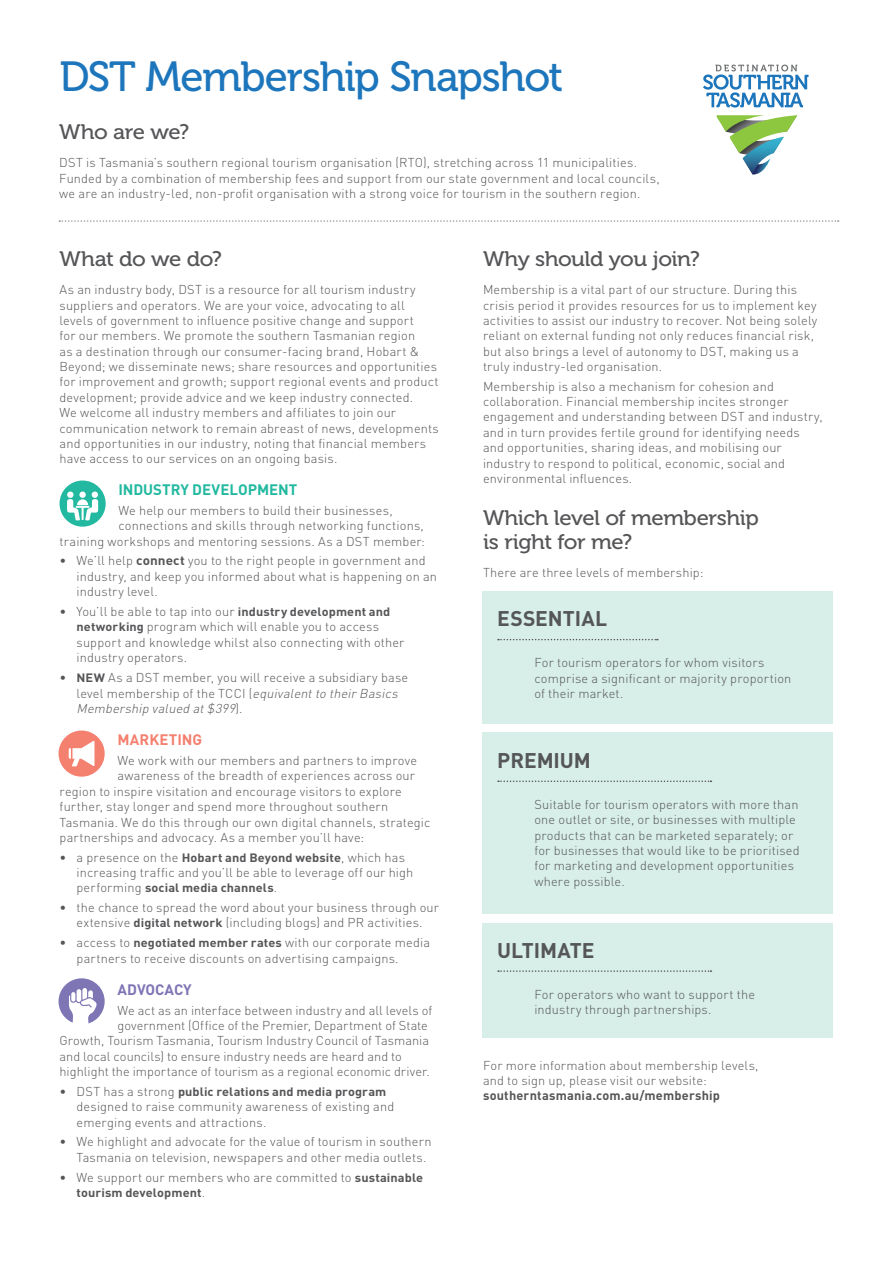
<style>
.page{position:relative;width:893px;height:1263px;background:#fff}
.page>*{position:absolute;margin:0;border:0;box-sizing:border-box;transform-origin:0 0}
.t1{font:42px "Museo 500";letter-spacing:-.03em;color:#1d76bc}
.t2{font:21px/24px "Museo 500";letter-spacing:-.025em;color:#555658;scale:1.06 1}
.t3{font:700 21px "DIN";color:#555658}
.t4{font:700 15px "DIN";color:#22b9a0}
.t5{font:700 15px "DIN";letter-spacing:.005em;color:#f4806f}
.t6{font:700 15px "DIN";letter-spacing:-.005em;color:#7e75b5}
.Body{font:300 12.75px/15.3px "DIN";letter-spacing:.015em;color:#555658}
.t7{font:700 12px "DIN";letter-spacing:.005em;color:#555658;scale:1.06 1}
.s1{font-weight:700}
.s2{font-weight:700;font-size:12px}
.s3{font-style:italic}
.s4{font-weight:300;font-size:12.75px}
</style>
<div class="page">
<svg style="left:703px;top:65px;width:105px;height:43px"></svg>
<svg style="left:716px;top:115px;width:81px;height:60px"></svg>
<div style="left:59px;top:730px;width:46px;height:47px;background:#f4806f;border-radius:50%"></div>
<svg style="left:69px;top:740px;width:25px;height:26px"></svg>
<div style="left:59px;top:978px;width:46px;height:46px;background:#7e75b5;border-radius:50%"></div>
<svg style="left:69px;top:988px;width:28px;height:36px"></svg>
<div style="left:60px;top:480px;width:46px;height:47px;background:#22b9a0;border-radius:50%"></div>
<div style="left:67px;top:491px;width:7px;height:7px;background:#fff;border-radius:50%"></div>
<svg style="left:67px;top:499px;width:31px;height:21px"></svg>
<div style="left:92px;top:491px;width:6px;height:7px;background:#fff;border-radius:50%"></div>
<div style="left:79px;top:491px;width:7px;height:7px;background:#fff;border-radius:50%"></div>
<div style="left:482px;top:591px;width:351px;height:133px;background:#d8eee8"></div>
<svg style="left:498px;top:639px;width:160px;height:1px"></svg>
<div style="left:482px;top:732px;width:351px;height:182px;background:#d8eee8"></div>
<svg style="left:498px;top:780px;width:213px;height:2px"></svg>
<div style="left:482px;top:923px;width:351px;height:114px;background:#d8eee8"></div>
<svg style="left:498px;top:970px;width:213px;height:2px"></svg>
<svg style="left:59px;top:220px;width:780px;height:2px"></svg>
<p class="t1" style="left:60px;top:54px;width:505px">DST Membership Snapshot</p>
<p class="t2" style="left:59px;top:120px;width:124px">Who are we?</p>
<p class="Body" style="left:59px;top:155px;width:602px">DST is Tasmania’s southern regional tourism organisation (RTO), stretching across 11 municipalities.<br>Funded by a combination of membership fees and support from our state government and local councils, we are an industry-led, non-profit organisation with a strong voice for tourism in the southern region.</p>
<p class="t2" style="left:60px;top:247px;width:155px">What do we do?</p>
<p class="Body" style="left:60px;top:282px;width:381px">As an industry body, DST is a resource for all tourism industry suppliers and operators. We are your voice, advocating to all levels of government to influence positive change and support<br>for our members. We promote the southern Tasmanian region<br>as a destination through our consumer-facing brand, Hobart &amp; Beyond; we disseminate news; share resources and opportunities for improvement and growth; support regional events and product development; provide advice and we keep industry connected.<br>We welcome all industry members and affiliates to join our communication network to remain abreast of news, developments and opportunities in our industry, noting that financial members have access to our services on an ongoing basis.</p>
<p class="t4" style="left:118px;top:480px;width:181px">INDUSTRY DEVELOPMENT</p>
<p class="Body" style="left:118px;top:503px;width:276px">We help our members to build their businesses,</p>
<p class="Body" style="left:118px;top:518px;width:307px">connections and skills through networking functions,</p>
<p class="Body" style="left:60px;top:533px;width:367px">training workshops and mentoring sessions. As a DST member:</p>
<p class="Body" style="left:77px;top:553px;width:362px;text-indent:-17px">• We’ll help <span class="s1">connect</span> you to the right people in government and industry, and keep you informed about what is happening on an industry level.</p>
<p class="Body" style="left:77px;top:603px;width:329px;text-indent:-17px">• You’ll be able to tap into our <span class="s2">industry development and networking</span> program which will enable you to access support and knowledge whilst also connecting with other industry operators.</p>
<p class="Body" style="left:77px;top:669px;width:333px;line-height:15.8px;text-indent:-17px">• <span class="s2">NEW</span> As a DST member, you will receive a subsidiary base level membership of the TCCI (<span class="s3">equivalentto theirBasics<br>Membership valued at$399</span>) .</p>
<p class="t5" style="left:117px;top:730px;width:86px">MARKETING</p>
<p class="Body" style="left:117px;top:753px;width:301px">We work with our members and partners to improve</p>
<p class="Body" style="left:117px;top:768px;width:299px">awareness of the breadth of experiences across our</p>
<p class="Body" style="left:60px;top:783px;width:344px">region to inspire visitation and encourage visitors to explore</p>
<p class="Body" style="left:60px;top:799px;width:330px">further, stay longer and spend more throughout southern</p>
<p class="Body" style="left:60px;top:814px;width:372px">Tasmania. We do this through our own digital channels, strategic</p>
<p class="Body" style="left:60px;top:829px;width:306px">partnerships and advocacy. As a member you’ll have:</p>
<p class="Body" style="left:77px;top:849px;width:338px;text-indent:-17px">• a presence on the <span class="s2">Hobart and Beyond website</span>, which has increasing traffic and you’ll be able to leverage off our high</p>
<p class="t7" style="left:77px;top:880px;width:191px"><span class="s4">performing</span> social media channels<span class="s4">.</span></p>
<p class="Body" style="left:60px;top:899px;width:381px;text-align:center">• the chance to spread the word about your business through our extensive <span class="s2">digital network</span> (including blogs) and PR activities.</p>
<p class="Body" style="left:77px;top:935px;width:355px;line-height:15.8px;text-indent:-17px">• access to <span class="s2">negotiated member rates</span> with our corporate media partners to receive discounts on advertising campaigns.</p>
<p class="t6" style="left:117px;top:980px;width:76px">ADVOCACY</p>
<p class="Body" style="left:117px;top:1002px;width:316px">We act as an interface between industry and all levels of</p>
<p class="Body" style="left:117px;top:1018px;width:312px">government (Office of the Premier, Department of State</p>
<p class="Body" style="left:60px;top:1033px;width:371px">Growth, Tourism Tasmania, Tourism Industry Council of Tasmania</p>
<p class="Body" style="left:60px;top:1048px;width:344px">and local councils) to ensure industry needs are heard and to</p>
<p class="Body" style="left:60px;top:1064px;width:372px">highlight the importance of tourism as a regional economic driver.</p>
<p class="t7" style="left:60px;top:1084px;width:310px"><span class="s4">• DST has a strong</span> public relations and media program</p>
<p class="Body" style="left:77px;top:1099px;width:319px">designed to raise community awareness of existing and emerging events and attractions.</p>
<p class="Body" style="left:77px;top:1134px;width:356px;text-indent:-17px">• We highlight and advocate for the value of tourism in southern<br>Tasmania on television, newspapers and other media outlets.</p>
<p class="Body" style="left:60px;top:1169px;width:365px">• We support our members who are committed to <span class="s2">sustainable</span></p>
<p class="t7" style="left:77px;top:1185px;width:123px">tourism development<span class="s4">.</span></p>
<p class="t2" style="left:483px;top:247px;width:206px">Why should you join?</p>
<p class="Body" style="left:483px;top:282px;width:336px">Membership is a vital part of our structure. During this crisis period it provides resources for us to implement key activities to assist our industry to recover. Not being solely reliant on external funding not only reduces financial risk, but also brings a level of autonomy to DST, making us a truly industry-led organisation.</p>
<p class="Body" style="left:483px;top:378px;width:341px">Membership is also a mechanism for cohesion and collaboration. Financial membership incites stronger engagement and understanding between DST and industry, and in turn provides fertile ground for identifying needs and opportunities, sharing ideas, and mobilising our industry to respond to political, economic, social and environmental influences.</p>
<p class="t2" style="left:483px;top:506px;width:262px">Which level of membership is right for me?</p>
<p class="Body" style="left:483px;top:565px;width:222px">There are three levels of membership:</p>
<p class="t3" style="left:497px;top:605px;width:111px">ESSENTIAL</p>
<p class="Body" style="left:534px;top:655px;width:258px">For tourism operators for whom visitors comprise a significant or majority proportion of their market.</p>
<p class="t3" style="left:497px;top:746px;width:95px">PREMIUM</p>
<p class="Body" style="left:534px;top:797px;width:267px">Suitable for tourism operators with more than one outlet or site, or businesses with multiple products that can be marketed separately; or for businesses that would like to be prioritised for marketing and development opportunities where possible.</p>
<p class="t3" style="left:497px;top:936px;width:99px">ULTIMATE</p>
<p class="Body" style="left:534px;top:986px;width:222px">For operators who want to support the industry through partnerships.</p>
<p class="Body" style="left:483px;top:1057px;width:277px">For more information about membership levels, and to sign up, please visit our website: <span class="s1">southerntasmania.com.au/membership</span></p>
</div>
